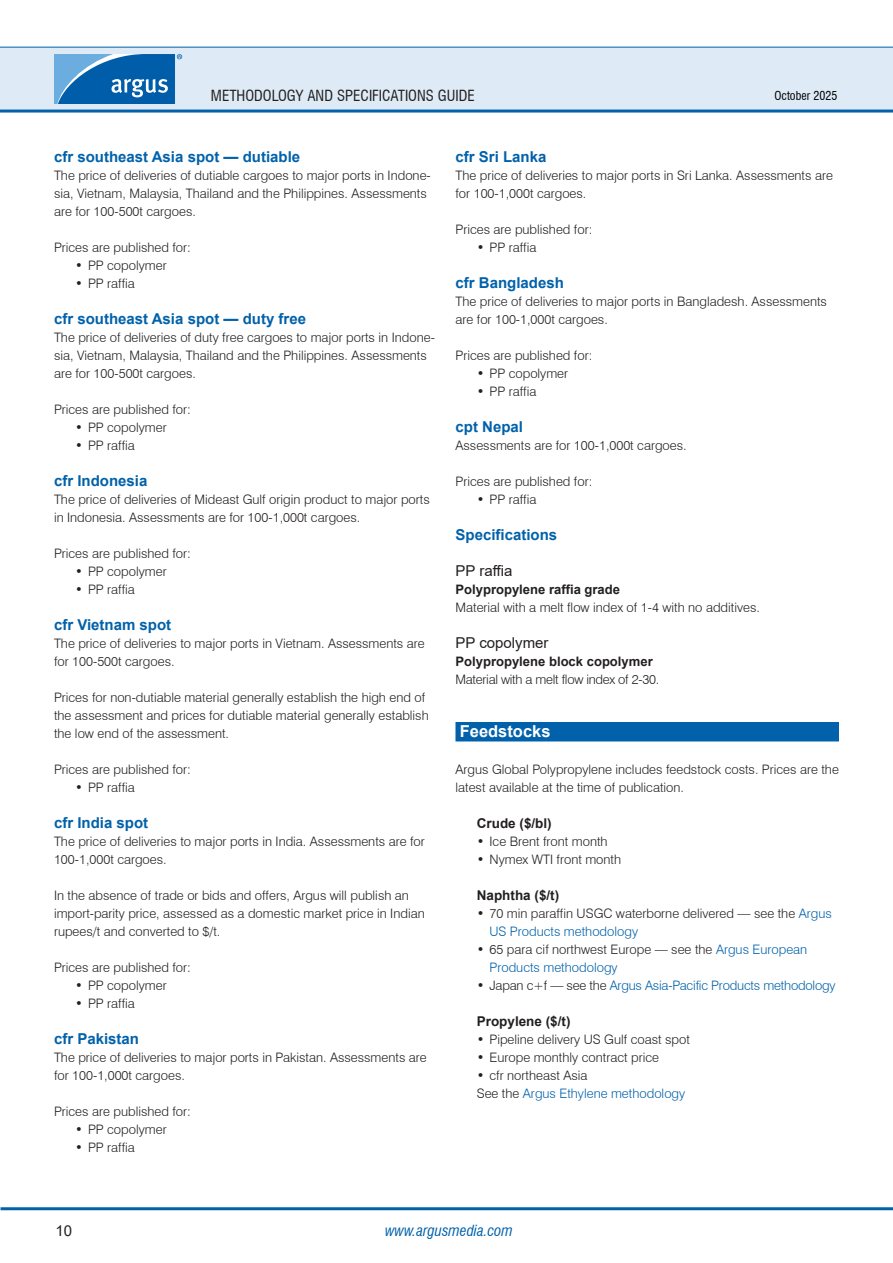
<style>
.page{position:relative;width:893px;height:1263px;background:#fff}
.page>*{position:absolute;margin:0;border:0;box-sizing:border-box;transform-origin:0 0}
.H1_-_Section_header_-_WOB{font:700 16.5px "Arial";color:#fff}
.H2_-_Bold_headline_-_old_H4{font:700 15px "Arial";color:#0161aa}
.t1{font:condensed 15px "Swiss 721 BT";color:#231f20}
.H3_-_headline__no_bold__-_old_H5{font:15px "Arial";color:#231f20}
.t2{font:italic condensed 15px "Swiss 721 BT";color:#0161aa}
.B1_-_Bullet_list_header_-_old_H6{font:700 13.5px "Arial";color:#231f20}
.P1_-_Body_Text{font:300 13.05px/18px "Swiss 721 BT";color:#231f20}
.B2_1_-_Bullet_text_no_bullet{font:300 13.05px "Swiss 721 BT";letter-spacing:-.015em;color:#0161aa}
.P1_-_Body_Text-2{font:700 13.05px "Arial";color:#231f20}
.P1_-_Body_Text-3{font:300 13.05px "Swiss 721 BT";letter-spacing:-.02em;color:#231f20}
.t3{font:condensed 12px "Swiss 721 BT";color:#000}
.s1{color:#0161aa}
.s2{color:#231f20}
</style>
<div class="page">
<div style="left:0;top:47px;width:893px;height:64px;background:#deebf7"></div>
<hr style="left:0;top:110px;width:893px;height:3px;background:#0161aa">
<hr style="left:0;top:47px;width:893px;height:1px;background:#0161aa">
<hr style="left:1px;top:1207px;width:892px;height:3px;background:#0161aa">
<svg style="left:54px;top:54px;width:128px;height:50px;background:#3883c0"></svg>
<div style="left:455px;top:722px;width:384px;height:19px;background:#0161aa"></div>
<p class="t1" style="left:211px;top:86px;width:265px">METHODOLOGY AND SPECIFICATIONS GUIDE</p>
<p class="t3" style="left:774px;top:88px;width:65px">October 2025</p>
<p class="H2_-_Bold_headline_-_old_H4" style="left:54px;top:146px;width:248px">cfr southeast Asia spot — dutiable</p>
<p class="P1_-_Body_Text" style="left:54px;top:166px;width:378px">The price of deliveries of dutiable cargoes to major ports in Indone&shy;sia, Vietnam, Malaysia, Thailand and the Philippines. Assessments are for 100-500t cargoes.</p>
<p class="P1_-_Body_Text" style="left:54px;top:238px;width:138px">Prices are published for:</p>
<p class="P1_-_Body_Text" style="left:75px;top:256px;width:93px">• PP copolymer</p>
<p class="P1_-_Body_Text" style="left:75px;top:274px;width:61px">• PP raffia</p>
<p class="H2_-_Bold_headline_-_old_H4" style="left:54px;top:308px;width:253px">cfr southeast Asia spot — duty free</p>
<p class="P1_-_Body_Text" style="left:54px;top:328px;width:382px">The price of deliveries of duty free cargoes to major ports in Indone&shy;sia, Vietnam, Malaysia, Thailand and the Philippines. Assessments are for 100-500t cargoes.</p>
<p class="P1_-_Body_Text" style="left:54px;top:400px;width:138px">Prices are published for:</p>
<p class="P1_-_Body_Text" style="left:75px;top:418px;width:93px">• PP copolymer</p>
<p class="P1_-_Body_Text" style="left:75px;top:436px;width:61px">• PP raffia</p>
<p class="H2_-_Bold_headline_-_old_H4" style="left:54px;top:470px;width:95px">cfr Indonesia</p>
<p class="P1_-_Body_Text" style="left:54px;top:490px;width:377px">The price of deliveries of Mideast Gulf origin product to major ports in Indonesia. Assessments are for 100-1,000t cargoes.</p>
<p class="P1_-_Body_Text" style="left:54px;top:544px;width:138px">Prices are published for:</p>
<p class="P1_-_Body_Text" style="left:75px;top:562px;width:93px">• PP copolymer</p>
<p class="P1_-_Body_Text" style="left:75px;top:580px;width:61px">• PP raffia</p>
<p class="H2_-_Bold_headline_-_old_H4" style="left:54px;top:614px;width:119px">cfr Vietnam spot</p>
<p class="P1_-_Body_Text" style="left:54px;top:634px;width:372px">The price of deliveries to major ports in Vietnam. Assessments are for 100-500t cargoes.</p>
<p class="P1_-_Body_Text" style="left:54px;top:688px;width:376px">Prices for non-dutiable material generally establish the high end of the assessment and prices for dutiable material generally establish the low end of the assessment.</p>
<p class="P1_-_Body_Text" style="left:54px;top:760px;width:138px">Prices are published for:</p>
<p class="P1_-_Body_Text" style="left:75px;top:778px;width:61px">• PP raffia</p>
<p class="H2_-_Bold_headline_-_old_H4" style="left:54px;top:812px;width:96px">cfr India spot</p>
<p class="P1_-_Body_Text" style="left:54px;top:832px;width:372px">The price of deliveries to major ports in India. Assessments are for<br>100-1,000t cargoes.</p>
<p class="P1_-_Body_Text" style="left:54px;top:886px;width:372px">In the absence of trade or bids and offers, Argus will publish an import-parity price, assessed as a domestic market price in Indian rupees/t and converted to $/t.</p>
<p class="P1_-_Body_Text" style="left:54px;top:958px;width:138px">Prices are published for:</p>
<p class="P1_-_Body_Text" style="left:75px;top:976px;width:93px">• PP copolymer</p>
<p class="P1_-_Body_Text" style="left:75px;top:994px;width:61px">• PP raffia</p>
<p class="H2_-_Bold_headline_-_old_H4" style="left:54px;top:1028px;width:87px">cfr Pakistan</p>
<p class="P1_-_Body_Text" style="left:54px;top:1048px;width:374px">The price of deliveries to major ports in Pakistan. Assessments are for 100-1,000t cargoes.</p>
<p class="P1_-_Body_Text" style="left:54px;top:1102px;width:138px">Prices are published for:</p>
<p class="P1_-_Body_Text" style="left:75px;top:1120px;width:93px">• PP copolymer</p>
<p class="P1_-_Body_Text" style="left:75px;top:1138px;width:61px">• PP raffia</p>
<p class="H2_-_Bold_headline_-_old_H4" style="left:455px;top:146px;width:92px">cfr Sri Lanka</p>
<p class="P1_-_Body_Text" style="left:455px;top:166px;width:379px">The price of deliveries to major ports in Sri Lanka. Assessments are for 100-1,000t cargoes.</p>
<p class="P1_-_Body_Text" style="left:455px;top:220px;width:138px">Prices are published for:</p>
<p class="P1_-_Body_Text" style="left:477px;top:238px;width:61px">• PP raffia</p>
<p class="H2_-_Bold_headline_-_old_H4" style="left:455px;top:272px;width:110px">cfr Bangladesh</p>
<p class="P1_-_Body_Text" style="left:455px;top:292px;width:373px">The price of deliveries to major ports in Bangladesh. Assessments are for 100-1,000t cargoes.</p>
<p class="P1_-_Body_Text" style="left:455px;top:346px;width:138px">Prices are published for:</p>
<p class="P1_-_Body_Text" style="left:477px;top:364px;width:93px">• PP copolymer</p>
<p class="P1_-_Body_Text" style="left:477px;top:382px;width:61px">• PP raffia</p>
<p class="H2_-_Bold_headline_-_old_H4" style="left:455px;top:416px;width:69px">cpt Nepal</p>
<p class="P1_-_Body_Text" style="left:455px;top:436px;width:233px">Assessments are for 100-1,000t cargoes.</p>
<p class="P1_-_Body_Text" style="left:455px;top:472px;width:138px">Prices are published for:</p>
<p class="P1_-_Body_Text" style="left:477px;top:490px;width:61px">• PP raffia</p>
<p class="H2_-_Bold_headline_-_old_H4" style="left:455px;top:524px;width:103px">Specifications</p>
<p class="H3_-_headline__no_bold__-_old_H5" style="left:455px;top:560px;width:58px">PP raffia</p>
<p class="P1_-_Body_Text-2" style="left:455px;top:580px;width:166px">Polypropylene raffia grade</p>
<p class="P1_-_Body_Text" style="left:455px;top:598px;width:306px">Material with a melt flow index of 1-4 with no additives.</p>
<p class="H3_-_headline__no_bold__-_old_H5" style="left:455px;top:632px;width:95px">PP copolymer</p>
<p class="P1_-_Body_Text-2" style="left:455px;top:652px;width:199px">Polypropylene block copolymer</p>
<p class="P1_-_Body_Text-3" style="left:455px;top:671px;width:205px">Material with a melt flow index of 2-30.</p>
<p class="H1_-_Section_header_-_WOB" style="left:460px;top:720px;width:92px">Feedstocks</p>
<p class="P1_-_Body_Text" style="left:455px;top:760px;width:385px">Argus Global Polypropylene includes feedstock costs. Prices are the latest available at the time of publication.</p>
<p class="B1_-_Bullet_list_header_-_old_H6" style="left:477px;top:814px;width:77px">Crude ($/bl)</p>
<p class="P1_-_Body_Text" style="left:477px;top:832px;width:132px">• Ice Brent front month</p>
<p class="P1_-_Body_Text" style="left:477px;top:850px;width:146px">• Nymex WTI front month</p>
<p class="B1_-_Bullet_list_header_-_old_H6" style="left:477px;top:886px;width:84px">Naphtha ($/t)</p>
<p class="P1_-_Body_Text" style="left:489px;top:904px;width:344px;text-indent:-13px">• 70 min paraffin USGC waterborne delivered — see the <span class="s1">Argus<br>US Products methodology</span></p>
<p class="P1_-_Body_Text" style="left:489px;top:940px;width:319px;text-indent:-13px">• 65 para cif northwest Europe — see the <span class="s1">Argus European<br>Products methodology</span></p>
<p class="B2_1_-_Bullet_text_no_bullet" style="left:477px;top:977px;width:360px"><span class="s2">• Japan c+f — see the</span> Argus Asia-Pacific Products methodology</p>
<p class="B1_-_Bullet_list_header_-_old_H6" style="left:477px;top:1012px;width:95px">Propylene ($/t)</p>
<p class="P1_-_Body_Text" style="left:477px;top:1030px;width:215px">• Pipeline delivery US Gulf coast spot</p>
<p class="P1_-_Body_Text" style="left:477px;top:1048px;width:184px">• Europe monthly contract price</p>
<p class="P1_-_Body_Text" style="left:477px;top:1066px;width:112px">• cfr northeast Asia</p>
<p class="B2_1_-_Bullet_text_no_bullet" style="left:477px;top:1085px;width:210px"><span class="s2">See the</span> Argus Ethylene methodology</p>
<p class="H3_-_headline__no_bold__-_old_H5" style="left:55px;top:1220px;width:18px">10</p>
<p class="t2" style="left:385px;top:1221px;width:129px">www.argusmedia.com</p>
</div>
